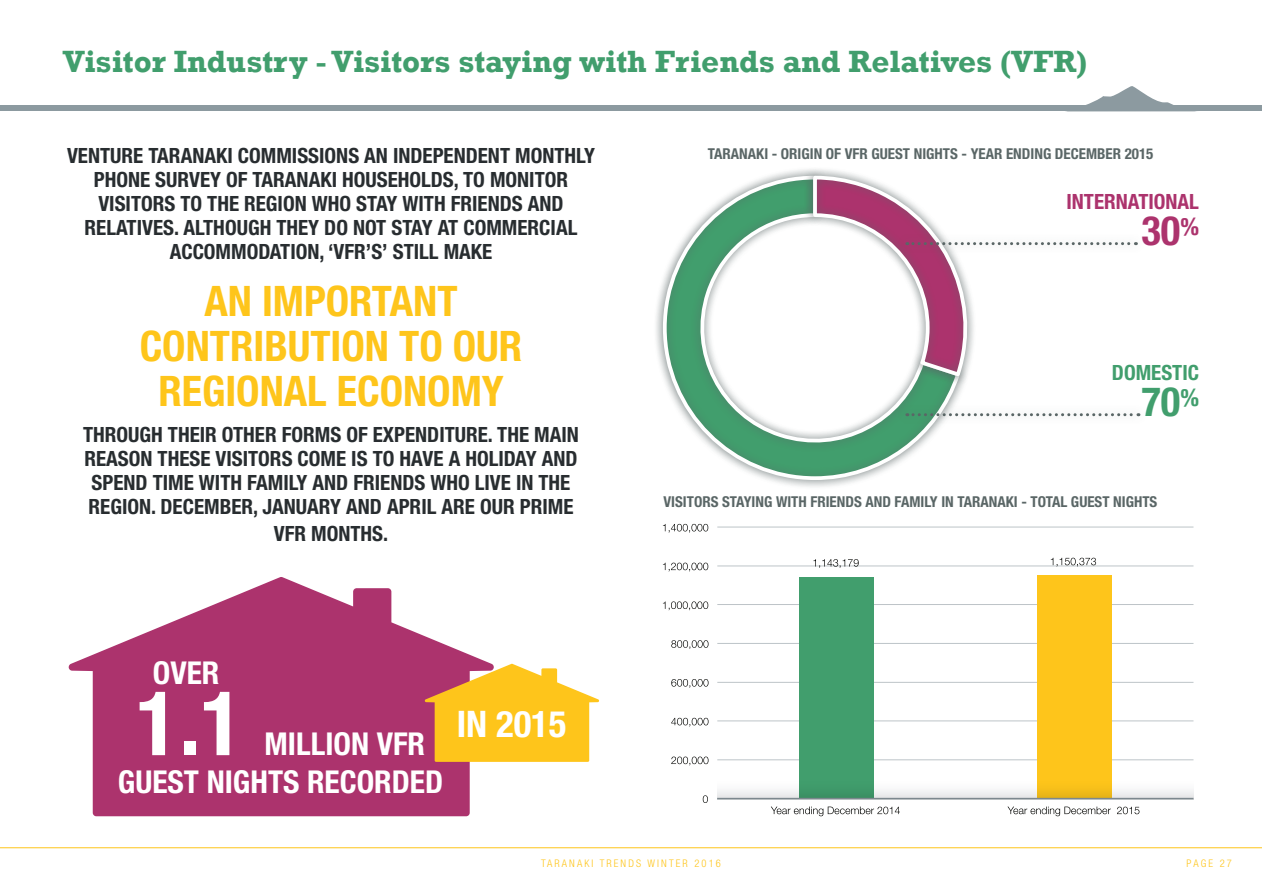
<style>
.page{position:relative;width:1262px;height:892px;background:#fff}
.page>*{position:absolute;margin:0;border:0;box-sizing:border-box;transform-origin:0 0}
.t1{font:700 condensed 89.25px "Helvetica Neue LT Pro";color:#fff}
.t2{font:700 condensed 42px "Helvetica Neue LT Pro";color:#fec51b}
.t3{font:700 condensed 40.5px "Helvetica Neue LT Pro";color:#419e6d}
.t4{font:700 condensed 40.5px "Helvetica Neue LT Pro";color:#ac336d}
.t5{font:700 condensed 36.6px "Helvetica Neue LT Pro";color:#fff}
.t6{font:700 31.5px "Rockwell";color:#419e6d}
.t7{font:700 condensed 31.5px/37.8px "Helvetica Neue LT Pro";color:#fff}
.t8{font:700 condensed 21px/24px "Helvetica Neue LT Pro";color:#282d30}
.t9{font:700 condensed 21px "Helvetica Neue LT Pro";color:#ac336d}
.t10{font:700 condensed 21px "Helvetica Neue LT Pro";color:#419e6d}
.t11{font:700 condensed 15px "Helvetica Neue LT Pro";color:#5a6666}
.t12{font:300 condensed 10.5px "Helvetica Neue LT Pro";letter-spacing:.2em;color:#fec51b}
</style>
<div class="page">
<hr style="left:0;top:847px;width:1261px;height:1px;background:#fec51b">
<div style="left:0;top:105px;width:1261px;height:6px;background:#8c9aa0"></div>
<svg style="left:1086px;top:86px;width:87px;height:19px"></svg>
<hr style="left:717px;top:759px;width:476px;height:1px;background:#bdc4c8">
<hr style="left:717px;top:720px;width:476px;height:1px;background:#bdc4c8">
<hr style="left:717px;top:681px;width:476px;height:1px;background:#bdc4c8">
<hr style="left:717px;top:642px;width:476px;height:1px;background:#bdc4c8">
<hr style="left:717px;top:604px;width:476px;height:1px;background:#bdc4c8">
<hr style="left:717px;top:565px;width:476px;height:1px;background:#bdc4c8">
<hr style="left:717px;top:526px;width:476px;height:1px;background:#bdc4c8">
<div style="left:1036px;top:575px;width:75px;height:223px;background:#fec51b"></div>
<div style="left:799px;top:576px;width:74px;height:222px;background:#419e6d"></div>
<hr style="left:717px;top:797px;width:476px;height:2px;background:#8c9aa0">
<svg style="left:813px;top:559px;width:45px;height:8px"></svg>
<svg style="left:1050px;top:557px;width:45px;height:9px"></svg>
<svg style="left:702px;top:795px;width:5px;height:7px"></svg>
<svg style="left:671px;top:756px;width:37px;height:9px"></svg>
<svg style="left:671px;top:717px;width:37px;height:9px"></svg>
<svg style="left:671px;top:679px;width:37px;height:8px"></svg>
<svg style="left:671px;top:640px;width:37px;height:8px"></svg>
<svg style="left:663px;top:601px;width:45px;height:9px"></svg>
<svg style="left:662px;top:562px;width:46px;height:9px"></svg>
<svg style="left:662px;top:523px;width:46px;height:9px"></svg>
<svg style="left:771px;top:806px;width:128px;height:9px"></svg>
<svg style="left:1007px;top:806px;width:103px;height:9px"></svg>
<svg style="left:1117px;top:806px;width:22px;height:7px"></svg>
<svg style="left:717px;top:777px;width:476px;height:21px"></svg>
<div style="left:653px;top:166px;width:315px;height:323px;background:#5a6666;opacity:.75"></div>
<svg style="left:661px;top:174px;width:301px;height:307px"></svg>
<div style="left:803px;top:166px;width:173px;height:219px;background:#5a6666;opacity:.75"></div>
<div style="left:896px;top:404px;width:251px;height:21px;background:#5a6666;opacity:.4"></div>
<svg style="left:906px;top:413px;width:232px;height:3px"></svg>
<svg style="left:811px;top:174px;width:325px;height:205px"></svg>
<svg style="left:68px;top:577px;width:426px;height:238px;fill:#ac336d"></svg>
<svg style="left:424px;top:663px;width:175px;height:98px;background:#f4ba42"></svg>
<h3 class="t6" style="left:63px;top:42px;width:1025px">Visitor Industry - Visitors staying with Friends and Relatives (VFR)</h3>
<p class="t8" style="left:67px;top:143px;width:185px">VENTURE TARANAKI COMM</p>
<p class="t8" style="left:94px;top:143px;width:492px;text-indent:198px">ISSIONS AN INDEPENDENT MONTHLY<br>PHONE SURVEY OF TARANAKI HOUSE</p>
<p class="t8" style="left:398px;top:167px;width:172px">HOLDS, TO MONITOR</p>
<p class="t8" style="left:98px;top:191px;width:466px">VISITORS TO THE REGION WHO STAY WITH FRIENDS AND</p>
<p class="t8" style="left:85px;top:215px;width:393px">RELATIVES. ALTHOUGH THEY DO NOT STAY AT COMME</p>
<p class="t8" style="left:527px;top:215px;width:47px">RCIAL</p>
<p class="t8" style="left:170px;top:239px;width:26px">ACCOMMO</p>
<p class="t8" style="left:258px;top:239px;width:234px">DATION, ‘VFR’S’ STILL MAKE</p>
<h2 class="t2" style="left:204px;top:275px;width:255px">AN IMPORTANT</h2>
<h2 class="t2" style="left:140px;top:320px;width:384px">CONTRIBUTION TO OUR</h2>
<h2 class="t2" style="left:158px;top:365px;width:295px">REGIONAL ECONOMY</h2>
<p class="t8" style="left:83px;top:422px;width:497px">THROUGH THEIR OTHER FORMS OF EXPENDITURE. THE MAIN<br>REASON THESE VISITORS COME</p>
<p class="t8" style="left:89px;top:446px;width:490px;text-indent:262px">IS TO HAVE A HOLIDAY AND<br>SPEND TIME WITH FAMILY AND FRIENDS WHO LIVE IN THE<br>REGION. DECEMBE</p>
<p class="t8" style="left:274px;top:492px;width:287px;line-height:27px;text-indent:-32px">R, JANUARY AND APRIL ARE OUR PRIME<br>VFR</p>
<p class="t8" style="left:311px;top:521px;width:78px">MONTHS.</p>
<h3 class="t7" style="left:153px;top:653px;width:66px">OVER</h3>
<h1 class="t1" style="left:136px;top:669px;width:109px">1.1</h1>
<h3 class="t7" style="left:118px;top:724px;width:327px;text-indent:147px">MILLION VFR<br>GUEST NIGHTS RECORDED</h3>
<h3 class="t5" style="left:457px;top:701px;width:111px">IN 2015</h3>
<p class="t11" style="left:707px;top:144px;width:146px">TARANAKI - ORIGIN OF VFR</p>
<p class="t11" style="left:871px;top:144px;width:9px">GUES</p>
<p class="t11" style="left:902px;top:144px;width:161px">T NIGHTS - YEAR ENDING DECEMBE</p>
<p class="t11" style="left:1112px;top:144px;width:42px">R 2015</p>
<p class="t9" style="left:1066px;top:189px;width:49px">INTERNATI</p>
<p class="t9" style="left:1153px;top:189px;width:47px">ONAL</p>
<h3 class="t4" style="left:1141px;top:206px;width:59px">30<sup>%</sup></h3>
<p class="t10" style="left:1111px;top:360px;width:89px">DOMESTIC</p>
<h3 class="t3" style="left:1141px;top:377px;width:59px">70<sup>%</sup></h3>
<p class="t11" style="left:663px;top:492px;width:494px">VISITORS STAYING WITH FRIENDS AND FAMILY IN TARANAKI - TOTAL GUEST NIGHTS</p>
<p class="t12" style="left:541px;top:856px;width:181px">TARANAKI TRENDS WINTER 2016</p>
<p class="t12" style="left:1186px;top:856px;width:47px">PAGE 27</p>
</div>
